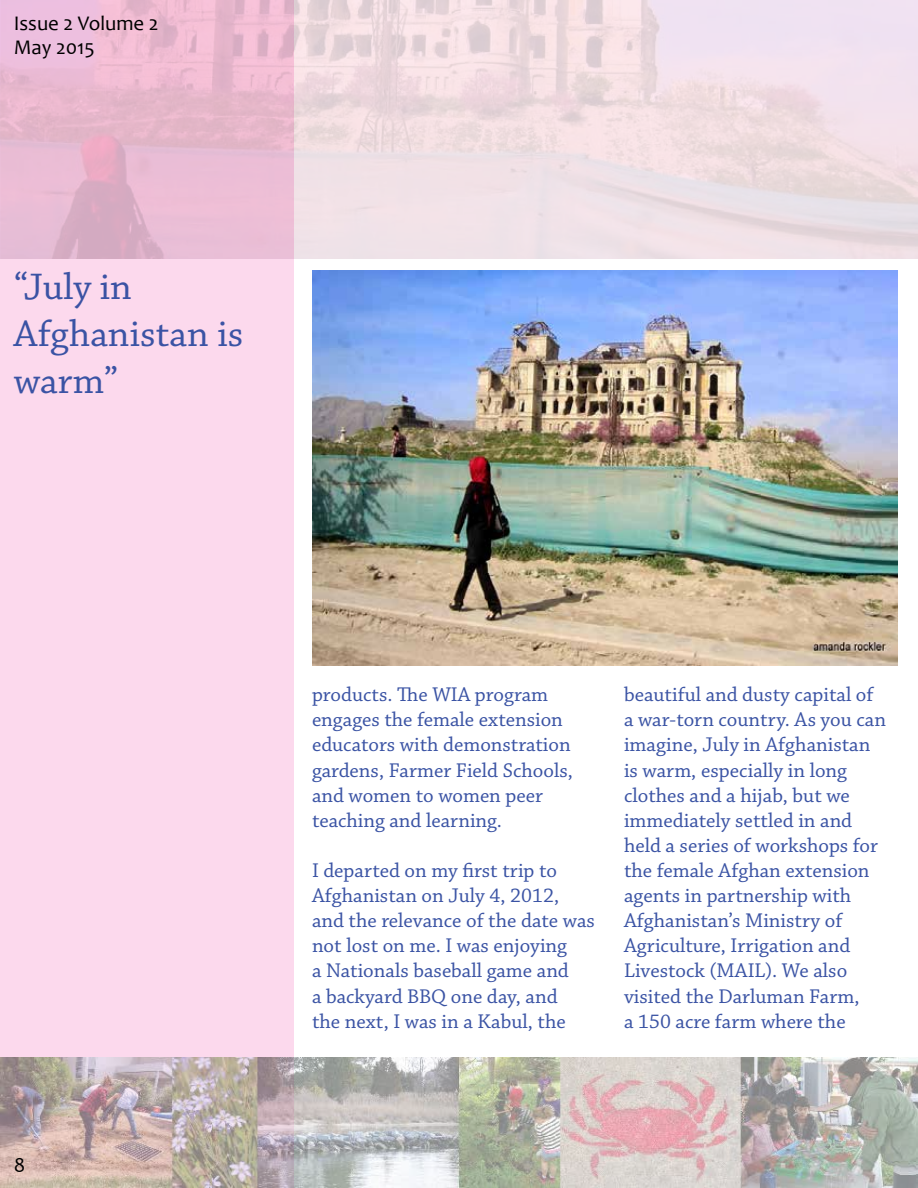
<style>
.page{position:relative;width:918px;height:1188px;background:#fff}
.page>*{position:absolute;margin:0;border:0;box-sizing:border-box;transform-origin:0 0}
.t1{font:38.85px/46.7px "Chaparral Pro";color:#3a53a4}
.t2{font:20.85px/25px "Chaparral Pro";color:#3a53a4}
.t3{font:20.85px "Candara";color:#000}
</style>
<div class="page">
<div style="left:1px;top:0;width:293px;height:1188px;background:#fcd9ed"></div>
<img style="left:0;top:1058px;width:918px;height:130px">
<img style="left:1px;top:0;width:917px;height:259px">
<img style="left:312px;top:271px;width:586px;height:394px">
<p class="t3" style="left:14px;top:10px;width:146px">Issue 2 Volume 2</p>
<p class="t3" style="left:14px;top:34px;width:83px">May 2015</p>
<h1 class="t1" style="left:14px;top:265px;width:231px">“July in<br>Afghanistan is warm”</h1>
<p class="t3" style="left:14px;top:1152px;width:13px">8</p>
<p class="t2" style="left:312px;top:683px;width:263px">products. The WIA program engages the female extension educators with demonstration gardens, Farmer Field Schools, and women to women peer teaching and learning.</p>
<p class="t2" style="left:312px;top:859px;width:284px">I departed on my first trip to<br>Afghanistan on July 4, 2012, and the relevance of the date was not lost on me. I was enjoying<br>a Nationals baseball game and<br>a backyard BBQ one day, and<br>the next, I was in a Kabul, the</p>
<p class="t2" style="left:624px;top:683px;width:264px">beautiful and dusty capital of a war-torn country. As you can imagine, July in Afghanistan is warm, especially in long clothes and a hijab, but we immediately settled in and held a series of workshops for the female Afghan extension agents in partnership with<br>Afghanistan’s Ministry of<br>Agriculture, Irrigation and<br>Livestock (MAIL). We also visited the Darluman Farm,<br>a 150 acre farm where the</p>
</div>
